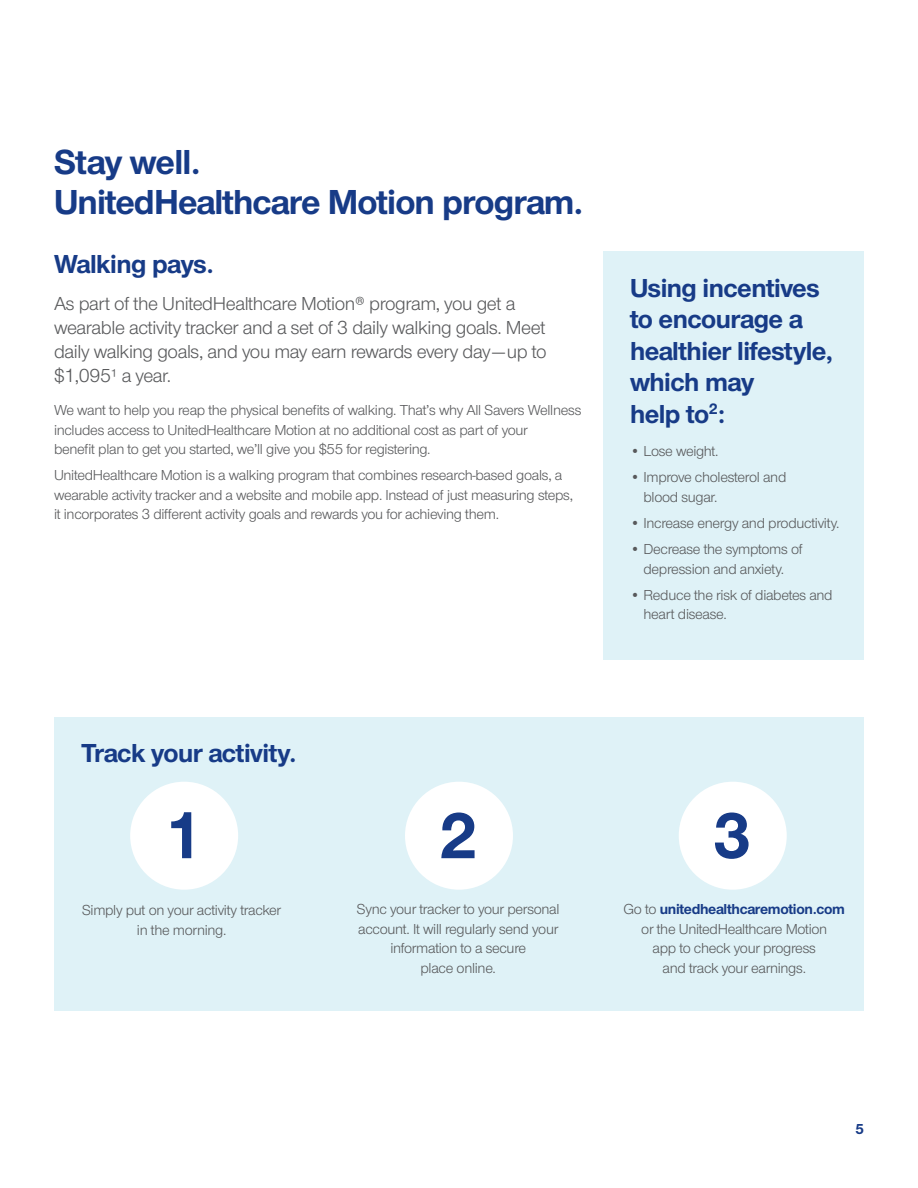
<style>
.page{position:relative;width:918px;height:1188px;background:#fff}
.page>*{position:absolute;margin:0;border:0;box-sizing:border-box;transform-origin:0 0}
.t1{font:700 67.5px "UHC Sans";color:#173b87}
.t2{font:700 36px/40.5px "UHC Sans";letter-spacing:-.025em;color:#173b87}
.t3{font:700 27px/31.5px "UHC Sans";letter-spacing:-.02em;color:#173b87}
.t4{font:19.5px/24px "UHC Sans";letter-spacing:-.02em;color:#58595b}
.t5{font:15px/19.5px "UHC Sans";letter-spacing:-.02em;color:#58595b}
.t6{font:700 15px "UHC Sans";color:#173b87}
.s1{font-weight:700;color:#173b87}
</style>
<div class="page">
<div style="left:54px;top:717px;width:810px;height:294px;background:#dff2f7"></div>
<div style="left:603px;top:252px;width:261px;height:408px;background:#dff2f7"></div>
<div style="left:130px;top:782px;width:108px;height:108px;background:#fff;border-radius:50%"></div>
<div style="left:405px;top:782px;width:108px;height:108px;background:#fff;border-radius:50%"></div>
<div style="left:679px;top:782px;width:108px;height:108px;background:#fff;border-radius:50%"></div>
<h2 class="t2" style="left:54px;top:140px;width:531px">Stay well.<br>UnitedHealthcare Motion program.</h2>
<h3 class="t3" style="left:54px;top:247px;width:161px">Walking pays.</h3>
<p class="t4" style="left:54px;top:291px;width:494px">As part of the UnitedHealthcare Motion® program, you get a wearable activity tracker and a set of 3 daily walking goals. Meet daily walking goals, and you may earn rewards every day—up to $1,095¹ a year.</p>
<p class="t5" style="left:54px;top:400px;width:529px">We want to help you reap the physical benefits of walking. That’s why All Savers Wellness includes access to UnitedHealthcare Motion at no additional cost as part of your<br>benefit plan to get you started, we’ll give you $55 for registering.</p>
<p class="t5" style="left:54px;top:465px;width:521px">UnitedHealthcare Motion is a walking program that combines research-based goals, a wearable activity tracker and a website and mobile app. Instead of just measuring steps, it incorporates 3 different activity goals and rewards you for achieving them.</p>
<h3 class="t3" style="left:630px;top:271px;width:205px">Using incentives to encourage a healthier lifestyle, which may<br>help to<sup>2</sup>:</h3>
<p class="t5" style="left:630px;top:441px;width:90px">• Lose weight.</p>
<p class="t5" style="left:644px;top:467px;width:144px;text-indent:-14px">• Improve cholesterol and blood sugar.</p>
<p class="t5" style="left:630px;top:513px;width:211px">• Increase energy and productivity.</p>
<p class="t5" style="left:630px;top:539px;width:174px;text-align:center">• Decrease the symptoms of depression and anxiety.</p>
<p class="t5" style="left:644px;top:585px;width:191px;text-indent:-14px">• Reduce the risk of diabetes and heart disease.</p>
<h3 class="t3" style="left:81px;top:737px;width:217px">Track your activity.</h3>
<p class="t1" style="left:164px;top:790px;width:40px">1</p>
<p class="t1" style="left:439px;top:790px;width:40px">2</p>
<p class="t5" style="left:82px;top:900px;width:201px;text-align:center">Simply put on your activity tracker in the morning.</p>
<p class="t5" style="left:357px;top:899px;width:204px;text-align:center">Sync your tracker to your personal account. It will regularly send your information to a secure<br>place online.</p>
<p class="t1" style="left:713px;top:790px;width:40px">3</p>
<p class="t5" style="left:623px;top:899px;width:223px;text-align:center">Go to <span class="s1">unitedhealthcaremotion.com </span>or the UnitedHealthcare Motion<br>app to check your progress<br>and track your earnings.</p>
<p class="t6" style="left:855px;top:1119px;width:10px">5</p>
</div>
